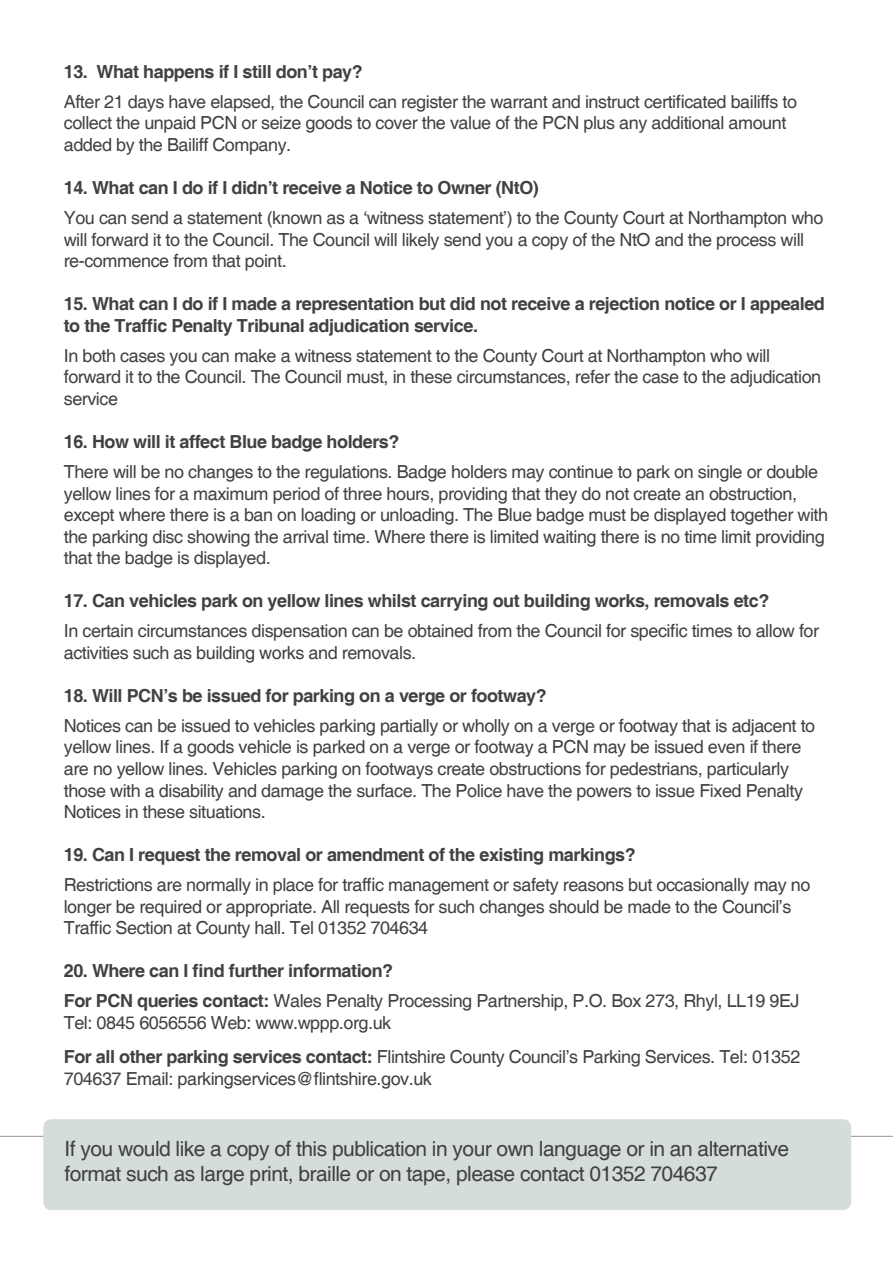
<style>
.page{position:relative;width:893px;height:1263px;background:#fff}
.page>*{position:absolute;margin:0;border:0;box-sizing:border-box;transform-origin:0 0}
.t1{font:21px/25.2px "Helvetica";letter-spacing:-.025em;color:#414042}
.t2{font:18px/21.6px "Helvetica";letter-spacing:-.025em;color:#414042}
.t3{font:700 18px/21.6px "Helvetica";letter-spacing:-.025em;color:#414042}
.s1{font-weight:700}
</style>
<div class="page">
<hr style="left:0;top:1136px;width:893px;height:1px;background:#939598">
<div style="left:43px;top:1119px;width:808px;height:91px;background:#d4ddda;border-radius:9px"></div>
<p class="t3" style="left:64px;top:61px;width:300px">13. What happens if I still don’t pay?</p>
<p class="t2" style="left:64px;top:91px;width:735px">After 21 days have elapsed, the Council can register the warrant and instruct certificated bailiffs to collect the unpaid PCN or seize goods to cover the value of the PCN plus any additional amount added by the Bailiff Company.</p>
<p class="t3" style="left:64px;top:178px;width:477px">14. What can I do if I didn’t receive a Notice to Owner (NtO)</p>
<p class="t2" style="left:64px;top:208px;width:761px">You can send a statement (known as a ‘witness statement’) to the County Court at Northampton who will forward it to the Council. The Council will likely send you a copy of the NtO and the process will re-commence from that point.</p>
<p class="t3" style="left:64px;top:294px;width:763px">15. What can I do if I made a representation but did not receive a rejection notice or I appealed to the Traffic Penalty Tribunal adjudication service.</p>
<p class="t2" style="left:64px;top:345px;width:759px">In both cases you can make a witness statement to the County Court at Northampton who will forward it to the Council. The Council must, in these circumstances, refer the case to the adjudication service</p>
<p class="t3" style="left:64px;top:432px;width:337px">16. How will it affect Blue badge holders?</p>
<p class="t2" style="left:64px;top:461px;width:766px">There will be no changes to the regulations. Badge holders may continue to park on single or double yellow lines for a maximum period of three hours, providing that they do not create an obstruction, except where there is a ban on loading or unloading. The Blue badge must be displayed together with the parking disc showing the arrival time. Where there is limited waiting there is no time limit providing that the badge is displayed.</p>
<p class="t3" style="left:64px;top:591px;width:707px">17. Can vehicles park on yellow lines whilst carrying out building works, removals etc?</p>
<p class="t2" style="left:64px;top:621px;width:757px">In certain circumstances dispensation can be obtained from the Council for specific times to allow for activities such as building works and removals.</p>
<p class="t3" style="left:64px;top:685px;width:485px">18. Will PCN’s be issued for parking on a verge or footway?</p>
<p class="t2" style="left:64px;top:715px;width:753px">Notices can be issued to vehicles parking partially or wholly on a verge or footway that is adjacent to yellow lines. If a goods vehicle is parked on a verge or footway a PCN may be issued even if there are no yellow lines. Vehicles parking on footways create obstructions for pedestrians, particularly those with a disability and damage the surface. The Police have the powers to issue Fixed Penalty Notices in these situations.</p>
<p class="t3" style="left:64px;top:845px;width:574px">19. Can I request the removal or amendment of the existing markings?</p>
<p class="t2" style="left:64px;top:875px;width:748px">Restrictions are normally in place for traffic management or safety reasons but occasionally may no longer be required or appropriate. All requests for such changes should be made to the Council’s<br>Traffic Section at County hall. Tel 01352 704634</p>
<p class="t2" style="left:64px;top:956px;width:737px;line-height:30.2px"><span class="s1">20. Where can I find further information?<br>For PCN queries contact:</span> Wales Penalty Processing Partnership, P.O. Box 273, Rhyl, LL19 9EJ</p>
<p class="t2" style="left:64px;top:1006px;width:738px;line-height:34.3px">Tel: 0845 6056556 Web: www.wppp.org.uk<br><span class="s1">For all other parking services contact:</span> Flintshire County Council’s Parking Services. Tel: 01352</p>
<p class="t2" style="left:64px;top:1068px;width:370px">704637 Email: parkingservices@flintshire.gov.uk</p>
<p class="t1" style="left:65px;top:1136px;width:726px">If you would like a copy of this publication in your own language or in an alternative format such as large print, braille or on tape, please contact 01352 704637</p>
</div>
